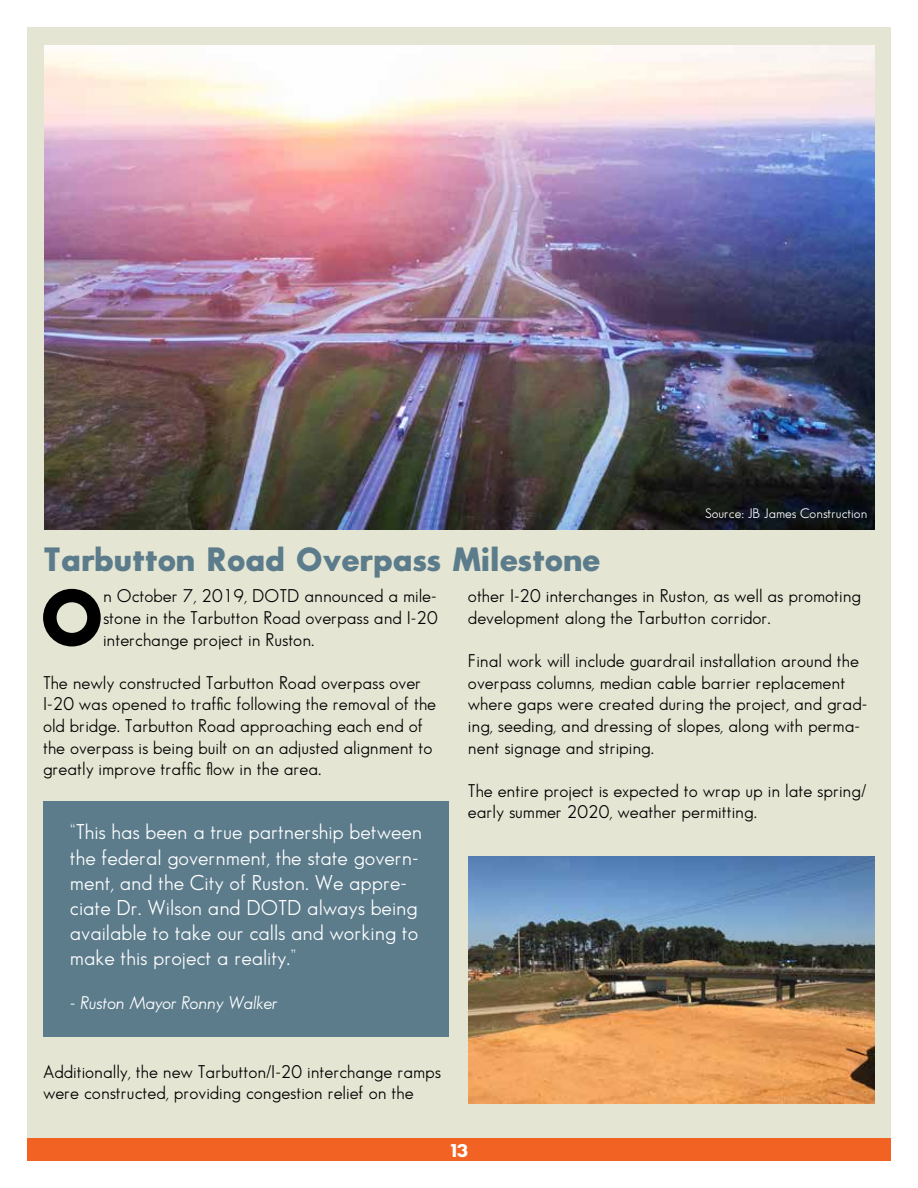
<style>
.page{position:relative;width:918px;height:1188px;background:#fff}
.page>*{position:absolute;margin:0;border:0;box-sizing:border-box;transform-origin:0 0}
.t1{font:78.45px "Sans Serif Bld FLF";color:#000}
.t2{font:33px "Sans Serif Bld FLF";color:#5c7c8c}
.t3{font:21px/25.2px "Sans Serif Book FLF";color:#fff}
.t4{font:18px/21.6px "Sans Serif Book FLF";color:#000}
.t5{font:italic 18px "Sans Serif Book FLF";color:#fff}
.t6{font:18px "Sans Serif Bld FLF";color:#fff}
.t7{font:13.5px "Sans Serif Book FLF";color:#fff}
</style>
<div class="page">
<div style="left:27px;top:27px;width:864px;height:1123px;background:#e4e5d2"></div>
<div style="left:27px;top:1139px;width:864px;height:22px;background:#f26323"></div>
<img style="left:44px;top:45px;width:831px;height:484px">
<div style="left:43px;top:801px;width:406px;height:236px;background:#5c7c8c"></div>
<img style="left:468px;top:856px;width:407px;height:248px">
<p class="t7" style="left:705px;top:505px;width:164px">Source: JB James Construction</p>
<h2 class="t2" style="left:43px;top:541px;width:559px">Tarbutton Road Overpass Milestone</h2>
<h1 class="t1" style="left:41px;top:575px;width:64px">O</h1>
<p class="t4" style="left:103px;top:585px;width:336px;text-align:justify">n October 7, 2019, DOTD announced a mile&shy;stone in the Tarbutton Road overpass and I-20 interchange project in Ruston.</p>
<p class="t4" style="left:43px;top:671px;width:395px">The newly constructed Tarbutton Road overpass over I-20 was opened to traffic following the removal of the old bridge. Tarbutton Road approaching each end of the overpass is being built on an adjusted alignment to greatly improve traffic flow in the area.</p>
<p class="t4" style="left:468px;top:585px;width:395px">other I-20 interchanges in Ruston, as well as promoting development along the Tarbutton corridor.</p>
<p class="t4" style="left:468px;top:650px;width:401px">Final work will include guardrail installation around the overpass columns, median cable barrier replacement where gaps were created during the project, and grad&shy;ing, seeding, and dressing of slopes, along with perma&shy;nent signage and striping.</p>
<p class="t4" style="left:468px;top:779px;width:400px">The entire project is expected to wrap up in late spring/ early summer 2020, weather permitting.</p>
<p class="t3" style="left:70px;top:819px;width:354px">“This has been a true partnership between the federal government, the state govern&shy;ment, and the City of Ruston. We appre&shy;ciate Dr. Wilson and DOTD always being available to take our calls and working to make this project a reality.”</p>
<p class="t5" style="left:70px;top:992px;width:209px">- Ruston Mayor Ronny Walker</p>
<p class="t4" style="left:43px;top:1060px;width:399px">Additionally, the new Tarbutton/I-20 interchange ramps were constructed, providing congestion relief on the</p>
<p class="t6" style="left:450px;top:1140px;width:19px">13</p>
</div>
